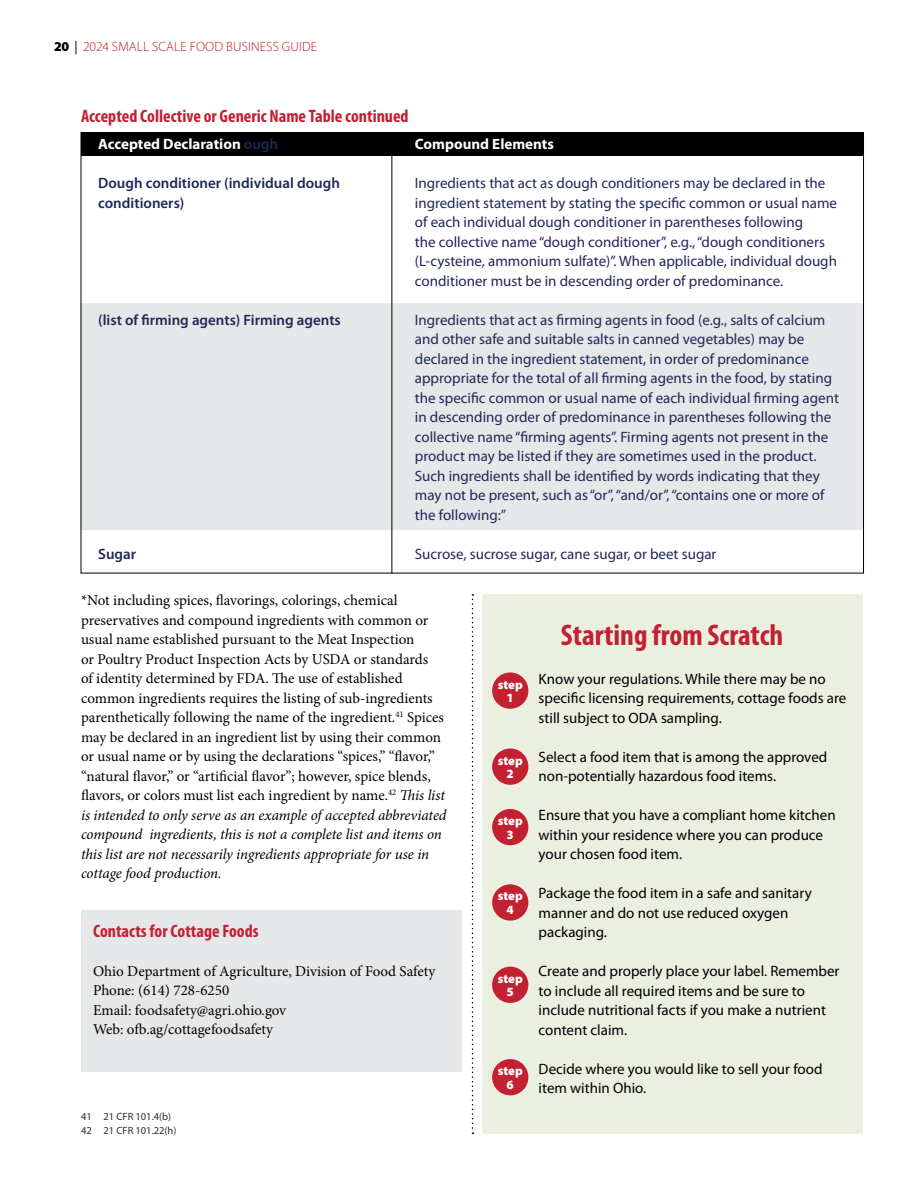
<style>
.page{position:relative;width:918px;height:1188px;background:#fff}
.page>*{position:absolute;margin:0;border:0;box-sizing:border-box;transform-origin:0 0}
.t1{font:700 condensed 30px "Myriad Pro";color:#c32032}
.t2{font:700 condensed 18px "Myriad Pro";color:#c32032}
.t3{font:15px/19.5px "Myriad Pro";color:#21275a}
.t4{font:15px/19.5px "Minion Pro";letter-spacing:-.005em;color:#000}
.t5{font:15px/19.5px "Myriad Pro";color:#000}
.t6{font:600 15px/19.5px "Myriad Pro";color:#21275a}
.t7{font:700 15px "Myriad Pro";color:#fff}
.t8{font:300 13.5px "Myriad Pro";letter-spacing:.01em;color:#c4161c}
.t9{font:900 12.6px/13.6px "Myriad Pro";color:#fff;text-align:center}
.t10{font:10.5px/13.5px "Myriad Pro";color:#2d2c2c}
.s1{font-weight:900;color:#000}
.s2{font-weight:400;color:#000}
.s3{font-weight:600;color:#21275a}
.s4{font-style:italic}
</style>
<div class="page">
<div style="left:81px;top:910px;width:381px;height:162px;background:#e6e7e8"></div>
<div style="left:81px;top:303px;width:782px;height:227px;background:#e6e7e8"></div>
<div style="left:483px;top:594px;width:380px;height:540px;background:#eaefe0"></div>
<svg style="left:472px;top:594px;width:1px;height:540px"></svg>
<div style="left:81px;top:132px;width:783px;height:24px;background:#000"></div>
<div style="left:492px;top:672px;width:36px;height:37px;background:#c32032;border-radius:50%"></div>
<div style="left:492px;top:748px;width:36px;height:37px;background:#c32032;border-radius:50%"></div>
<div style="left:492px;top:809px;width:36px;height:36px;background:#c32032;border-radius:50%"></div>
<div style="left:492px;top:884px;width:36px;height:37px;background:#c32032;border-radius:50%"></div>
<div style="left:492px;top:967px;width:36px;height:36px;background:#c32032;border-radius:50%"></div>
<div style="left:492px;top:1059px;width:36px;height:36px;background:#c32032;border-radius:50%"></div>
<hr style="left:392px;top:133px;width:1px;height:440px;background:#000">
<p class="t8" style="left:54px;top:38px;width:265px"><span class="s1">20</span> <span class="s2">|</span> 2024 SMALL SCALE FOOD BUSINESS GUIDE</p>
<p class="t2" style="left:81px;top:105px;width:329px">Accepted Collective or Generic Name Table continued</p>
<p class="t7" style="left:98px;top:135px;width:181px">Accepted Declaration <span class="s3">ough</span></p>
<p class="t6" style="left:98px;top:173px;width:243px">Dough conditioner (individual dough conditioners)</p>
<p class="t6" style="left:98px;top:310px;width:244px">(list of firming agents) Firming agents</p>
<p class="t6" style="left:98px;top:544px;width:39px">Sugar</p>
<p class="t7" style="left:415px;top:135px;width:141px">Compound Elements</p>
<p class="t3" style="left:415px;top:173px;width:424px">Ingredients that act as dough conditioners may be declared in the ingredient statement by stating the specific common or usual name of each individual dough conditioner in parentheses following<br>the collective name “dough conditioner”, e.g., “dough conditioners (L-cysteine, ammonium sulfate)”. When applicable, individual dough conditioner must be in descending order of predominance.</p>
<p class="t3" style="left:415px;top:310px;width:426px">Ingredients that act as firming agents in food (e.g., salts of calcium and other safe and suitable salts in canned vegetables) may be declared in the ingredient statement, in order of predominance appropriate for the total of all firming agents in the food, by stating the specific common or usual name of each individual firming agent in descending order of predominance in parentheses following the collective name “firming agents”. Firming agents not present in the product may be listed if they are sometimes used in the product.<br>Such ingredients shall be identified by words indicating that they may not be present, such as “or”, “and/or”, “contains one or more of the following:”</p>
<p class="t3" style="left:415px;top:544px;width:303px">Sucrose, sucrose sugar, cane sugar, or beet sugar</p>
<p class="t4" style="left:81px;top:591px;width:367px">*Not including spices, flavorings, colorings, chemical preservatives and compound ingredients with common or usual name established pursuant to the Meat Inspection<br>or Poultry Product Inspection Acts by USDA or standards<br>of identity determined by FDA. The use of established common ingredients requires the listing of sub-ingredients parenthetically following the name of the ingredient.<sup>41</sup> Spices may be declared in an ingredient list by using their common or usual name or by using the declarations “spices,” “flavor,” “natural flavor,” or “artificial flavor”; however, spice blends, flavors, or colors must list each ingredient by name.<sup>42</sup> <span class="s4">This list is intended to only serve as an example of accepted abbreviated compound ingredients, this is not a complete list and items on this list are not necessarily ingredients appropriate for use in cottage food production.</span></p>
<p class="t2" style="left:93px;top:919px;width:167px">Contacts for Cottage Foods</p>
<p class="t4" style="left:93px;top:961px;width:344px">Ohio Department of Agriculture, Division of Food Safety Phone: (614) 728-6250<br>Email: foodsafety@agri.ohio.gov<br>Web: ofb.ag/cottagefoodsafety</p>
<p class="t10" style="left:81px;top:1110px;width:97px">41 21 CFR 101.4(b)<br>42 21 CFR 101.22(h)</p>
<p class="t9" style="left:498px;top:677px;width:27px">step<br>1</p>
<p class="t9" style="left:498px;top:753px;width:27px">step<br>2</p>
<p class="t9" style="left:498px;top:813px;width:27px">step<br>3</p>
<p class="t9" style="left:498px;top:889px;width:27px">step<br>4</p>
<p class="t9" style="left:498px;top:971px;width:27px">step<br>5</p>
<p class="t9" style="left:498px;top:1064px;width:27px">step<br>6</p>
<h1 class="t1" style="left:561px;top:616px;width:224px">Starting from Scratch</h1>
<p class="t5" style="left:539px;top:669px;width:309px">Know your regulations. While there may be no specific licensing requirements, cottage foods are still subject to ODA sampling.</p>
<p class="t5" style="left:539px;top:747px;width:290px">Select a food item that is among the approved non-potentially hazardous food items.</p>
<p class="t5" style="left:539px;top:805px;width:299px">Ensure that you have a compliant home kitchen within your residence where you can produce your chosen food item.</p>
<p class="t5" style="left:539px;top:883px;width:275px">Package the food item in a safe and sanitary manner and do not use reduced oxygen packaging.</p>
<p class="t5" style="left:539px;top:961px;width:302px">Create and properly place your label. Remember to include all required items and be sure to include nutritional facts if you make a nutrient content claim.</p>
<p class="t5" style="left:539px;top:1059px;width:285px">Decide where you would like to sell your food item within Ohio.</p>
</div>
